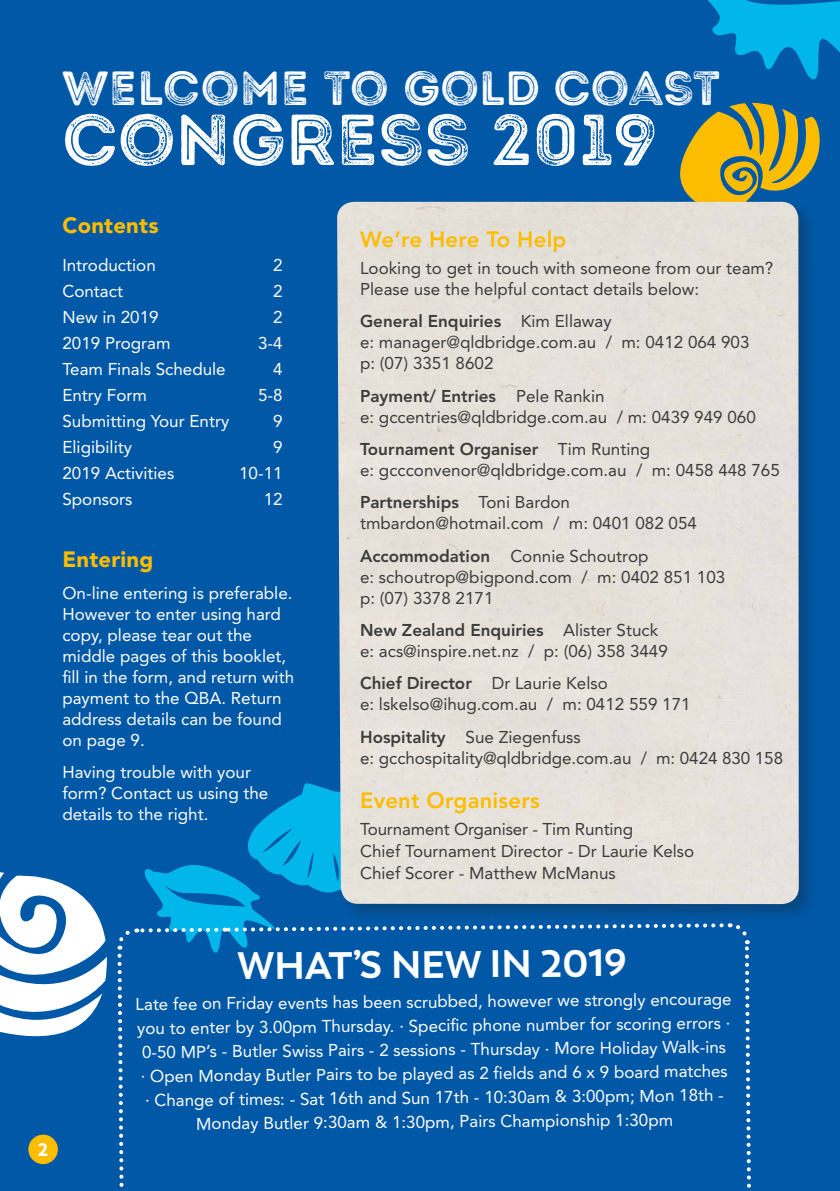
<style>
.page{position:relative;width:840px;height:1191px;background:#fff}
.page>*{position:absolute;margin:0;border:0;box-sizing:border-box;transform-origin:0 0}
.t1{font:72px "Intro Rust G Base 2 Line";letter-spacing:.005em;color:#fff}
.t2{font:48px "Intro Rust G Base 2 Line";letter-spacing:.005em;color:#fff}
.t3{font:700 38px "Trenda";letter-spacing:-.01em;color:#fff}
.t4{font:800 22px "Avenir LT Std";letter-spacing:.01em;color:#fcbc00}
.t5{font:900 22px "Avenir LT Std";letter-spacing:.01em;color:#fcbc00}
.t6{font:700 20px "Source Sans Pro";color:#fff}
.t7{font:17px/21px "Avenir LT Std";color:#fff}
.t8{font:17px/21px "Avenir LT Std";color:#3c3c3b}
.s1{font-weight:800}
</style>
<div class="page">
<div style="left:0;top:0;width:839px;height:1191px;background:#0058a6"></div>
<svg style="left:680px;top:103px;width:140px;height:95px"></svg>
<svg style="left:707px;top:0;width:132px;height:80px"></svg>
<svg style="left:0;top:872px;width:107px;height:165px"></svg>
<div style="left:334px;top:198px;width:483px;height:725px;background:#1d1d1b;opacity:.28"></div>
<div style="left:337px;top:202px;width:461px;height:702px;background:#e5e1d9"></div>
<svg style="left:117px;top:781px;width:637px;height:407px"></svg>
<div style="left:28px;top:1134px;width:30px;height:30px;background:#fcbc00;border-radius:50%"></div>
<h2 class="t2" style="left:62px;top:58px;width:658px">WELCOME TO GOLD COAST</h2>
<h1 class="t1" style="left:62px;top:94px;width:596px">CONGRESS 2019</h1>
<p class="t5" style="left:62px;top:212px;width:98px">Contents</p>
<p class="t7" style="left:62px;top:254px;width:95px">Introduction</p>
<p class="t7" style="left:273px;top:254px;width:11px">2</p>
<p class="t7" style="left:62px;top:280px;width:62px">Contact</p>
<p class="t7" style="left:273px;top:280px;width:11px">2</p>
<p class="t7" style="left:62px;top:306px;width:98px">New in 2019</p>
<p class="t7" style="left:273px;top:306px;width:11px">2</p>
<p class="t7" style="left:62px;top:332px;width:110px">2019 Program</p>
<p class="t7" style="left:258px;top:332px;width:26px">3-4</p>
<p class="t7" style="left:62px;top:358px;width:165px">Team Finals Schedule</p>
<p class="t7" style="left:273px;top:358px;width:11px">4</p>
<p class="t7" style="left:62px;top:384px;width:86px">Entry Form</p>
<p class="t7" style="left:258px;top:384px;width:26px">5-8</p>
<p class="t7" style="left:62px;top:410px;width:168px">Submitting Your Entry</p>
<p class="t7" style="left:273px;top:410px;width:11px">9</p>
<p class="t7" style="left:62px;top:436px;width:71px">Eligibility</p>
<p class="t7" style="left:273px;top:436px;width:11px">9</p>
<p class="t7" style="left:62px;top:462px;width:113px">2019 Activities</p>
<p class="t7" style="left:239px;top:462px;width:45px">10-11</p>
<p class="t7" style="left:62px;top:488px;width:71px">Sponsors</p>
<p class="t7" style="left:263px;top:488px;width:20px">12</p>
<p class="t5" style="left:62px;top:546px;width:92px">Entering</p>
<p class="t7" style="left:62px;top:583px;width:233px">On-line entering is preferable.<br>However to enter using hard copy, please tear out the middle pages of this booklet, fill in the form, and return with payment to the QBA. Return address details can be found on page 9.</p>
<p class="t7" style="left:62px;top:762px;width:207px">Having trouble with your form? Contact us using the details to the right.</p>
<p class="t4" style="left:360px;top:226px;width:208px">We’re Here To Help</p>
<p class="t8" style="left:360px;top:257px;width:414px">Looking to get in touch with someone from our team?<br>Please use the helpful contact details below:</p>
<p class="t8" style="left:360px;top:311px;width:391px"><span class="s1">General Enquiries</span> Kim Ellaway<br>e: manager@qldbridge.com.au / m: 0412 064 903 p: (07) 3351 8602</p>
<p class="t8" style="left:360px;top:385px;width:397px"><span class="s1">Payment/ Entries</span> Pele Rankin<br>e: gccentries@qldbridge.com.au / m: 0439 949 060</p>
<p class="t8" style="left:360px;top:438px;width:421px"><span class="s1">Tournament Organiser</span> Tim Runting<br>e: gccconvenor@qldbridge.com.au / m: 0458 448 765</p>
<p class="t8" style="left:360px;top:492px;width:338px"><span class="s1">Partnerships</span> Toni Bardon tmbardon@hotmail.com / m: 0401 082 054</p>
<p class="t8" style="left:360px;top:545px;width:366px"><span class="s1">Accommodation</span> Connie Schoutrop<br>e: schoutrop@bigpond.com / m: 0402 851 103 p: (07) 3378 2171</p>
<p class="t8" style="left:360px;top:619px;width:309px"><span class="s1">New Zealand Enquiries</span> Alister Stuck e: acs@inspire.net.nz / p: (06) 358 3449</p>
<p class="t8" style="left:360px;top:673px;width:332px"><span class="s1">Chief Director</span> Dr Laurie Kelso<br>e: lskelso@ihug.com.au / m: 0412 559 171</p>
<p class="t8" style="left:360px;top:726px;width:424px"><span class="s1">Hospitality</span> Sue Ziegenfuss<br>e: gcchospitality@qldbridge.com.au / m: 0424 830 158</p>
<p class="t4" style="left:360px;top:787px;width:181px">Event Organisers</p>
<p class="t8" style="left:360px;top:818px;width:335px;line-height:22px">Tournament Organiser - Tim Runting<br>Chief Tournament Director - Dr Laurie Kelso<br>Chief Scorer - Matthew McManus</p>
<p class="t6" style="left:38px;top:1136px;width:12px">2</p>
<h3 class="t3" style="left:238px;top:941px;width:390px">WHAT’S NEW IN 2019</h3>
<p class="t7" style="left:135px;top:994px;width:597px;line-height:24px;text-align:center;rotate:-1deg">Late fee on Friday events has been scrubbed, however we strongly encourage you to enter by 3.00pm Thursday. · Specifi c phone number for scoring errors · 0-50 MP’s - Butler Swiss Pairs - 2 sessions - Thursday · More Holiday Walk-ins<br>· Open Monday Butler Pairs to be played as 2 fields and 6 x 9 board matches · Change of times: - Sat 16th and Sun 17th - 10:30am &amp; 3:00pm; Mon 18th - Monday Butler 9:30am &amp; 1:30pm, Pairs Championship 1:30pm</p>
</div>
